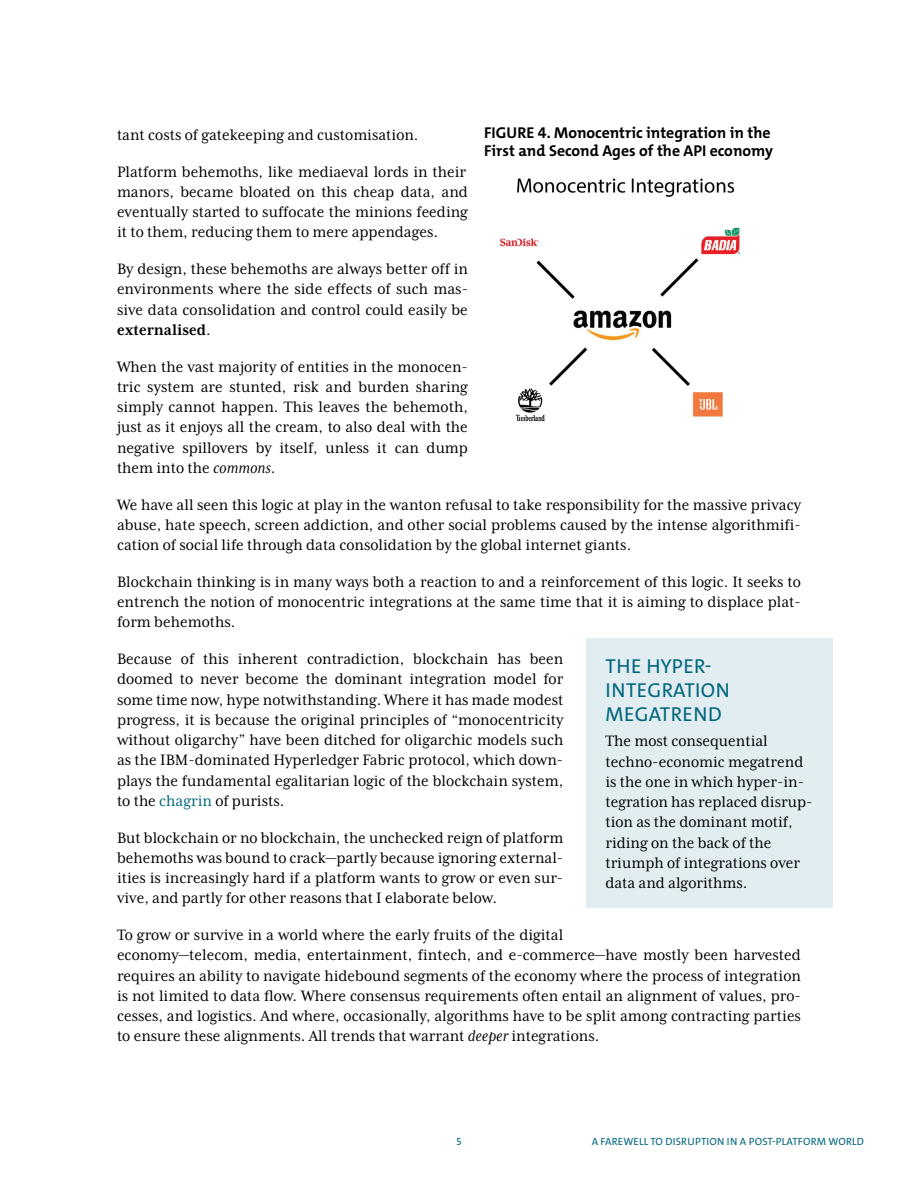
<style>
.page{position:relative;width:918px;height:1188px;background:#fff}
.page>*{position:absolute;margin:0;border:0;box-sizing:border-box;transform-origin:0 0}
.t1{font:20.25px/24.5px "The Mix C4 s";letter-spacing:.02em;color:#00667d}
.t2{font:17.25px/20.2px "Mrs Eaves XL Serif Nar OT";color:#000;text-align:justify}
.t3{font:700 15.75px/18.8px "The Mix C4 s";color:#000}
.t4{font:10.5px "The Mix C4 s";letter-spacing:.02em;color:#00667d}
.s1{font-weight:700}
.s2{font-style:italic}
.s3{color:#00667d}
</style>
<div class="page">
<img style="left:500px;top:178px;width:241px;height:244px">
<div style="left:586px;top:638px;width:246px;height:270px;background:#e1edf1"></div>
<p class="t3" style="left:484px;top:123px;width:290px">FIGURE 4. Monocentric integration in the<br>First and Second Ages of the API economy</p>
<p class="t2" style="left:117px;top:116px;width:351px;line-height:36.8px">tant costs of gatekeeping and customisation.<br>Platform behemoths, like mediaeval lords in their</p>
<p class="t2" style="left:117px;top:181px;width:353px">manors, became bloated on this cheap data, and eventually started to suffocate the minions feeding it to them, reducing them to mere appendages.</p>
<p class="t2" style="left:117px;top:259px;width:353px">By design, these behemoths are always better off in environments where the side effects of such mas&shy;sive data consolidation and control could easily be <span class="s1">externalised</span>.</p>
<p class="t2" style="left:117px;top:356px;width:353px">When the vast majority of entities in the monocen&shy;tric system are stunted, risk and burden sharing simply cannot happen. This leaves the behemoth, just as it enjoys all the cream, to also deal with the negative spillovers by itself, unless it can dump them into the <span class="s2">commons</span>.</p>
<p class="t2" style="left:117px;top:494px;width:686px">We have all seen this logic at play in the wanton refusal to take responsibility for the massive privacy abuse, hate speech, screen addiction, and other social problems caused by the intense algorithmifi&shy;cation of social life through data consolidation by the global internet giants.</p>
<p class="t2" style="left:117px;top:571px;width:685px">Blockchain thinking is in many ways both a reaction to and a reinforcement of this logic. It seeks to entrench the notion of monocentric integrations at the same time that it is aiming to displace plat&shy;form behemoths.</p>
<p class="t2" style="left:117px;top:649px;width:448px">Because of this inherent contradiction, blockchain has been doomed to never become the dominant integration model for some time now, hype notwithstanding. Where it has made modest progress, it is because the original principles of “monocentricity without oligarchy” have been ditched for oligarchic models such as the IBM-dominated Hyperledger Fabric protocol, which down&shy;plays the fundamental egalitarian logic of the blockchain system, to the <span class="s3">chagrin</span> of purists.</p>
<p class="t2" style="left:117px;top:827px;width:448px">But blockchain or no blockchain, the unchecked reign of platform behemoths was bound to crack—partly because ignoring external&shy;ities is increasingly hard if a platform wants to grow or even sur&shy;vive, and partly for other reasons that I elaborate below.</p>
<p class="t2" style="left:117px;top:925px;width:686px;text-align:left">To grow or survive in a world where the early fruits of the digital<br>economy—telecom, media, entertainment, fintech, and e-commerce—have mostly been harvested requires an ability to navigate hidebound segments of the economy where the process of integration is not limited to data flow. Where consensus requirements often entail an alignment of values, pro&shy;cesses, and logistics. And where, occasionally, algorithms have to be split among contracting parties to ensure these alignments. All trends that warrant <span class="s2">deeper</span> integrations.</p>
<p class="t1" style="left:606px;top:654px;width:126px">THE HYPER-<br>INTEGRATION<br>MEGATREND</p>
<p class="t2" style="left:605px;top:731px;width:209px;text-align:left">The most consequential techno-economic megatrend is the one in which hyper-in&shy;tegration has replaced disrup&shy;tion as the dominant motif, riding on the back of the triumph of integrations over data and algorithms.</p>
<p class="t4" style="left:457px;top:1134px;width:6px">5</p>
<p class="t4" style="left:592px;top:1134px;width:274px">A FAREWELL TO DISRUPTION IN A POST-PLATFORM WORLD</p>
</div>
